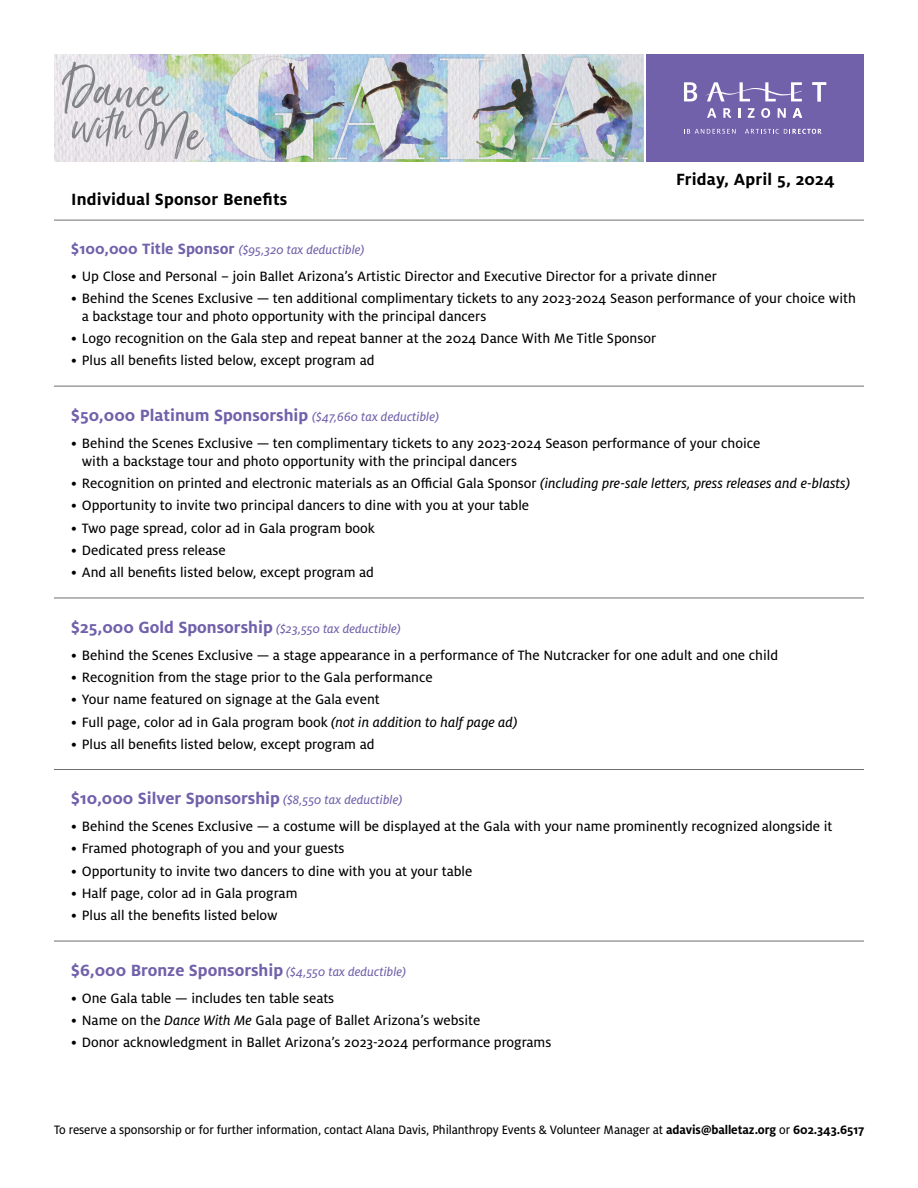
<style>
.page{position:relative;width:918px;height:1188px;background:#fff}
.page>*{position:absolute;margin:0;border:0;box-sizing:border-box;transform-origin:0 0}
.t1{font:700 18px "Milo OT";color:#7161aa}
.t2{font:700 18px "Milo OT";letter-spacing:.01em;color:#000}
.t3{font:15px/18px "Milo OT Text";color:#000}
.t4{font:13.5px "Milo OT Text";letter-spacing:-.005em;color:#000;scale:.96 1}
.t5{font:13.5px "Milo OT Text Ita";color:#7161aa}
.s1{font-family:"Milo OT";font-weight:700;font-size:16.5px}
.s2{font-family:"Milo OT Text Ita";font-weight:400;font-size:13.5px}
.s3{font-family:"Milo OT Text Ita"}
.s4{font-family:"Milo OT";font-weight:700}
</style>
<div class="page">
<div style="left:647px;top:54px;width:217px;height:108px;background:#7161aa"></div>
<svg style="left:684px;top:82px;width:13px;height:19px"></svg>
<svg style="left:706px;top:82px;width:96px;height:19px"></svg>
<svg style="left:707px;top:108px;width:9px;height:10px"></svg>
<svg style="left:723px;top:108px;width:8px;height:10px"></svg>
<svg style="left:738px;top:108px;width:2px;height:10px"></svg>
<svg style="left:748px;top:108px;width:7px;height:10px"></svg>
<svg style="left:761px;top:108px;width:9px;height:10px"></svg>
<svg style="left:778px;top:108px;width:8px;height:10px"></svg>
<svg style="left:684px;top:129px;width:52px;height:5px"></svg>
<svg style="left:812px;top:82px;width:14px;height:19px"></svg>
<svg style="left:793px;top:108px;width:9px;height:10px"></svg>
<svg style="left:745px;top:129px;width:76px;height:5px"></svg>
<img style="left:54px;top:54px;width:590px;height:108px">
<svg style="left:62px;top:62px;width:142px;height:97px;background:#d1d3d6"></svg>
<hr style="left:54px;top:941px;width:810px;height:1px;background:#6d6e71">
<hr style="left:54px;top:769px;width:810px;height:1px;background:#6d6e71">
<hr style="left:54px;top:598px;width:810px;height:1px;background:#6d6e71">
<hr style="left:54px;top:220px;width:810px;height:1px;background:#6d6e71">
<hr style="left:54px;top:386px;width:810px;height:1px;background:#6d6e71">
<p class="t2" style="left:71px;top:189px;width:218px">Individual Sponsor Benefits</p>
<p class="t2" style="left:676px;top:169px;width:160px">Friday, April 5, 2024</p>
<p class="t5" style="left:71px;top:242px;width:295px"><span class="s1">$100,000 Title Sponsor</span> ($95,320 tax deductible)</p>
<p class="t3" style="left:71px;top:267px;width:647px">• Up Close and Personal – join Ballet Arizona’s Artistic Director and Executive Director for a private dinner</p>
<p class="t3" style="left:82px;top:289px;width:776px;text-indent:-10px">• Behind the Scenes Exclusive — ten additional complimentary tickets to any 2023-2024 Season performance of your choice with a backstage tour and photo opportunity with the principal dancers</p>
<p class="t3" style="left:71px;top:330px;width:586px">• Logo recognition on the Gala step and repeat banner at the 2024 Dance With Me Title Sponsor</p>
<p class="t3" style="left:71px;top:352px;width:305px">• Plus all benefits listed below, except program ad</p>
<p class="t1" style="left:71px;top:405px;width:369px">$50,000 Platinum Sponsorship <span class="s2">($47,660 tax deductible)</span></p>
<p class="t3" style="left:82px;top:434px;width:680px;text-indent:-10px">• Behind the Scenes Exclusive — ten complimentary tickets to any 2023-2024 Season performance of your choice with a backstage tour and photo opportunity with the principal dancers</p>
<p class="t3" style="left:71px;top:474px;width:780px">• Recognition on printed and electronic materials as an Official Gala Sponsor <span class="s3">(including pre-sale letters, press releases and e-blasts)</span></p>
<p class="t3" style="left:71px;top:497px;width:459px">• Opportunity to invite two principal dancers to dine with you at your table</p>
<p class="t3" style="left:71px;top:519px;width:305px">• Two page spread, color ad in Gala program book</p>
<p class="t3" style="left:71px;top:541px;width:156px">• Dedicated press release</p>
<p class="t3" style="left:71px;top:564px;width:304px">• And all benefits listed below, except program ad</p>
<p class="t1" style="left:71px;top:617px;width:331px">$25,000 Gold Sponsorship <span class="s2">($23,550 tax deductible)</span></p>
<p class="t3" style="left:71px;top:646px;width:708px">• Behind the Scenes Exclusive — a stage appearance in a performance of The Nutcracker for one adult and one child</p>
<p class="t3" style="left:71px;top:668px;width:363px">• Recognition from the stage prior to the Gala performance</p>
<p class="t3" style="left:71px;top:691px;width:310px">• Your name featured on signage at the Gala event</p>
<p class="t3" style="left:71px;top:713px;width:448px">• Full page, color ad in Gala program book <span class="s3">(not in addition to half page ad)</span></p>
<p class="t3" style="left:71px;top:735px;width:305px">• Plus all benefits listed below, except program ad</p>
<p class="t1" style="left:71px;top:789px;width:333px">$10,000 Silver Sponsorship <span class="s2">($8,550 tax deductible)</span></p>
<p class="t3" style="left:71px;top:818px;width:763px">• Behind the Scenes Exclusive — a costume will be displayed at the Gala with your name prominently recognized alongside it</p>
<p class="t3" style="left:71px;top:840px;width:275px">• Framed photograph of you and your guests</p>
<p class="t3" style="left:71px;top:862px;width:403px">• Opportunity to invite two dancers to dine with you at your table</p>
<p class="t3" style="left:71px;top:885px;width:228px">• Half page, color ad in Gala program</p>
<p class="t3" style="left:71px;top:907px;width:208px">• Plus all the benefits listed below</p>
<p class="t1" style="left:71px;top:960px;width:336px">$6,000 Bronze Sponsorship <span class="s2">($4,550 tax deductible)</span></p>
<p class="t3" style="left:71px;top:989px;width:264px">• One Gala table — includes ten table seats</p>
<p class="t3" style="left:71px;top:1011px;width:411px">• Name on the <span class="s3">Dance With Me</span> Gala page of Ballet Arizona’s website</p>
<p class="t3" style="left:71px;top:1034px;width:482px">• Donor acknowledgment in Ballet Arizona’s 2023-2024 performance programs</p>
<p class="t4" style="left:54px;top:1122px;width:846px">To reserve a sponsorship or for further information, contact Alana Davis, Philanthropy Events &amp; Volunteer Manager at <span class="s4">adavis@balletaz.org</span> or <span class="s4">602.343.6517</span></p>
</div>
